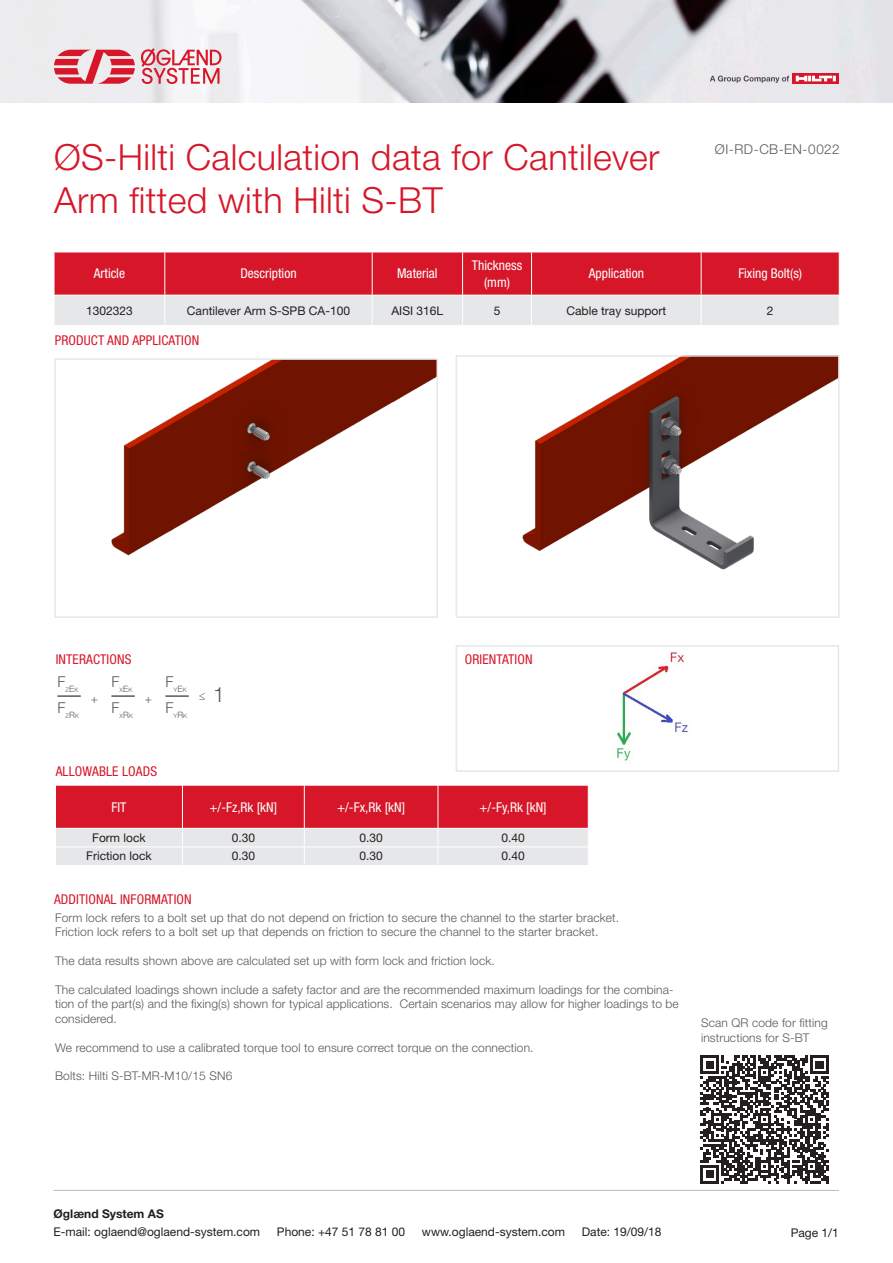
<style>
.page{position:relative;width:893px;height:1263px;background:#fff}
.page>*{position:absolute;margin:0;border:0;box-sizing:border-box;transform-origin:0 0}
.Overskrift{font:300 36px/43.2px "Helvetica Neue LT Std";letter-spacing:.01em;color:#d71729}
.Brødtekst{font:300 21px "Helvetica Neue LT Std";color:#57585a}
.Brødtekst-2{font:300 15px "Helvetica Neue LT Std";color:#57585a}
.t1{font:condensed 13.5px "Helvetica Neue LT Std";color:#fff}
.Overskrift-2{font:condensed 13.5px "Helvetica Neue LT Std";letter-spacing:.01em;color:#d71729}
.t2{font:300 13.5px "Helvetica Neue LT Std";letter-spacing:.035em;color:#57585a}
.Brødtekst-3{font:300 12px/14.4px "Helvetica Neue LT Std";letter-spacing:.01em;color:#57585a}
.t3{font:12px "Helvetica Neue LT Std";color:#231f20}
.t4{font:700 12px "Helvetica Neue LT Std";color:#231f20}
.Brødtekst-4{font:300 6.15px "Helvetica Neue LT Std";color:#57585a}
.s1{font-size:8.7px}
</style>
<div class="page">
<hr style="left:54px;top:1190px;width:785px;height:1px;background:#bcbdc0">
<img style="left:0;top:0;width:893px;height:102px">
<svg style="left:54px;top:48px;width:168px;height:36px;background:#e4969f"></svg>
<svg style="left:793px;top:73px;width:46px;height:11px"></svg>
<svg style="left:796px;top:76px;width:40px;height:5px"></svg>
<svg style="left:710px;top:76px;width:79px;height:7px"></svg>
<svg style="left:55px;top:785px;width:534px;height:80px;background:#df7b85"></svg>
<img style="left:111px;top:361px;width:324px;height:195px">
<div style="left:54px;top:358px;width:384px;height:260px;border:2px solid #e6e7e9"></div>
<img style="left:522px;top:358px;width:315px;height:212px">
<div style="left:456px;top:355px;width:384px;height:263px;border:2px solid #e6e7e9"></div>
<img style="left:617px;top:652px;width:71px;height:109px">
<div style="left:456px;top:645px;width:383px;height:127px;border:2px solid #e6e7e9"></div>
<svg style="left:701px;top:1055px;width:127px;height:128px"></svg>
<hr style="left:57px;top:695px;width:24px;height:2px;background:#231f20">
<hr style="left:111px;top:695px;width:24px;height:2px;background:#231f20">
<hr style="left:165px;top:695px;width:24px;height:2px;background:#231f20">
<svg style="left:55px;top:253px;width:784px;height:72px;background:#dd6d78"></svg>
<hr style="left:164px;top:252px;width:1px;height:43px;background:#fff">
<hr style="left:372px;top:252px;width:1px;height:43px;background:#fff">
<hr style="left:462px;top:252px;width:1px;height:43px;background:#fff">
<hr style="left:531px;top:252px;width:1px;height:43px;background:#fff">
<hr style="left:701px;top:252px;width:1px;height:43px;background:#fff">
<hr style="left:54px;top:295px;width:111px;height:1px;background:#fff">
<hr style="left:165px;top:295px;width:207px;height:1px;background:#fff">
<hr style="left:164px;top:295px;width:1px;height:30px;background:#fff">
<hr style="left:372px;top:295px;width:91px;height:1px;background:#fff">
<hr style="left:372px;top:295px;width:1px;height:30px;background:#fff">
<hr style="left:463px;top:295px;width:68px;height:1px;background:#fff">
<hr style="left:462px;top:295px;width:1px;height:30px;background:#fff">
<hr style="left:531px;top:295px;width:170px;height:1px;background:#fff">
<hr style="left:531px;top:295px;width:1px;height:30px;background:#fff">
<hr style="left:701px;top:295px;width:139px;height:1px;background:#fff">
<hr style="left:701px;top:295px;width:1px;height:30px;background:#fff">
<p class="Overskrift" style="left:54px;top:135px;width:607px">ØS-Hilti Calculation data for Cantilever<br>Arm fitted with Hilti S-BT</p>
<p class="t2" style="left:715px;top:141px;width:126px">ØI-RD-CB-EN-0022</p>
<p class="t1" style="left:94px;top:266px;width:33px">Article</p>
<p class="t1" style="left:240px;top:266px;width:58px">Description</p>
<p class="t1" style="left:397px;top:266px;width:42px">Material</p>
<p class="t1" style="left:472px;top:258px;width:52px">Thickness</p>
<p class="t1" style="left:484px;top:274px;width:28px">(mm)</p>
<p class="t1" style="left:589px;top:266px;width:57px">Application</p>
<p class="t1" style="left:738px;top:266px;width:65px">Fixing Bolt(s)</p>
<p class="t3" style="left:86px;top:303px;width:48px">1302323</p>
<p class="t3" style="left:187px;top:303px;width:165px">Cantilever Arm S-SPB CA-100</p>
<p class="t3" style="left:391px;top:303px;width:53px">AISI 316L</p>
<p class="t3" style="left:494px;top:303px;width:8px">5</p>
<p class="t3" style="left:566px;top:303px;width:101px">Cable tray support</p>
<p class="t3" style="left:767px;top:303px;width:8px">2</p>
<p class="Overskrift-2" style="left:55px;top:333px;width:146px">PRODUCT AND APPLICATION</p>
<p class="Overskrift-2" style="left:56px;top:651px;width:77px">INTERACTIONS</p>
<p class="Brødtekst-2" style="left:57px;top:672px;width:10px">F</p>
<p class="Brødtekst-4" style="left:66px;top:686px;width:14px">Z<span class="s1">E</span>K</p>
<p class="Brødtekst-2" style="left:111px;top:672px;width:10px">F</p>
<p class="Brødtekst-4" style="left:120px;top:686px;width:14px">X<span class="s1">E</span>K</p>
<p class="Brødtekst-2" style="left:57px;top:698px;width:10px">F</p>
<p class="Brødtekst-4" style="left:66px;top:712px;width:15px">Z<span class="s1">R</span>K</p>
<p class="Brødtekst-3" style="left:91px;top:691px;width:9px">+</p>
<p class="Brødtekst-3" style="left:145px;top:691px;width:9px">+</p>
<p class="Brødtekst-2" style="left:111px;top:698px;width:10px">F</p>
<p class="Brødtekst-4" style="left:120px;top:712px;width:15px">X<span class="s1">R</span>K</p>
<p class="Brødtekst-2" style="left:165px;top:672px;width:10px">F</p>
<p class="Brødtekst-4" style="left:174px;top:686px;width:15px">Y<span class="s1">E</span>K</p>
<p class="Brødtekst-2" style="left:165px;top:698px;width:10px">F</p>
<p class="Brødtekst-4" style="left:174px;top:712px;width:15px">Y<span class="s1">R</span>K</p>
<p class="Brødtekst-3" style="left:199px;top:688px;width:8px">≤</p>
<p class="Brødtekst" style="left:213px;top:682px;width:13px">1</p>
<p class="Overskrift-2" style="left:56px;top:763px;width:103px">ALLOWABLE LOADS</p>
<p class="Overskrift-2" style="left:465px;top:651px;width:69px">ORIENTATION</p>
<p class="t1" style="left:111px;top:799px;width:16px">FIT</p>
<p class="t1" style="left:209px;top:799px;width:69px">+/-Fz,Rk [kN]</p>
<p class="t1" style="left:337px;top:799px;width:70px">+/-Fx,Rk [kN]</p>
<p class="t1" style="left:479px;top:799px;width:69px">+/-Fy,Rk [kN]</p>
<p class="t3" style="left:92px;top:830px;width:55px">Form lock</p>
<p class="t3" style="left:232px;top:830px;width:25px">0.30</p>
<p class="t3" style="left:359px;top:830px;width:25px">0.30</p>
<p class="t3" style="left:501px;top:830px;width:25px">0.40</p>
<p class="t3" style="left:86px;top:849px;width:67px">Friction lock</p>
<p class="t3" style="left:232px;top:849px;width:25px">0.30</p>
<p class="t3" style="left:359px;top:849px;width:25px">0.30</p>
<p class="t3" style="left:501px;top:849px;width:25px">0.40</p>
<p class="Overskrift-2" style="left:54px;top:891px;width:139px">ADDITIONAL INFORMATION</p>
<p class="Brødtekst-3" style="left:55px;top:910px;width:566px">Form lock refers to a bolt set up that do not depend on friction to secure the channel to the starter bracket.</p>
<p class="Brødtekst-3" style="left:55px;top:925px;width:545px">Friction lock refers to a bolt set up that depends on friction to secure the channel to the starter bracket.</p>
<p class="Brødtekst-3" style="left:55px;top:953px;width:441px">The data results shown above are calculated set up with form lock and friction lock.</p>
<p class="Brødtekst-3" style="left:55px;top:982px;width:625px">The calculated loadings shown include a safety factor and are the recommended maximum loadings for the combina&shy;tion of the part(s) and the fixing(s) shown for typical applications. Certain scenarios may allow for higher loadings to be considered.</p>
<p class="Brødtekst-3" style="left:55px;top:1040px;width:480px">We recommend to use a calibrated torque tool to ensure correct torque on the connection.</p>
<p class="Brødtekst-3" style="left:55px;top:1069px;width:179px">Bolts: Hilti S-BT-MR-M10/15 SN6</p>
<p class="Brødtekst-3" style="left:701px;top:1015px;width:128px">Scan QR code for fitting instructions for S-BT</p>
<p class="t4" style="left:54px;top:1206px;width:112px">Øglænd System AS</p>
<p class="t3" style="left:54px;top:1224px;width:208px">E-mail: oglaend@oglaend-system.com</p>
<p class="t3" style="left:277px;top:1224px;width:130px">Phone: +47 51 78 81 00</p>
<p class="t3" style="left:422px;top:1224px;width:145px">www.oglaend-system.com</p>
<p class="t3" style="left:582px;top:1224px;width:81px">Date: 19/09/18</p>
<p class="t3" style="left:791px;top:1226px;width:50px">Page 1/1</p>
</div>
